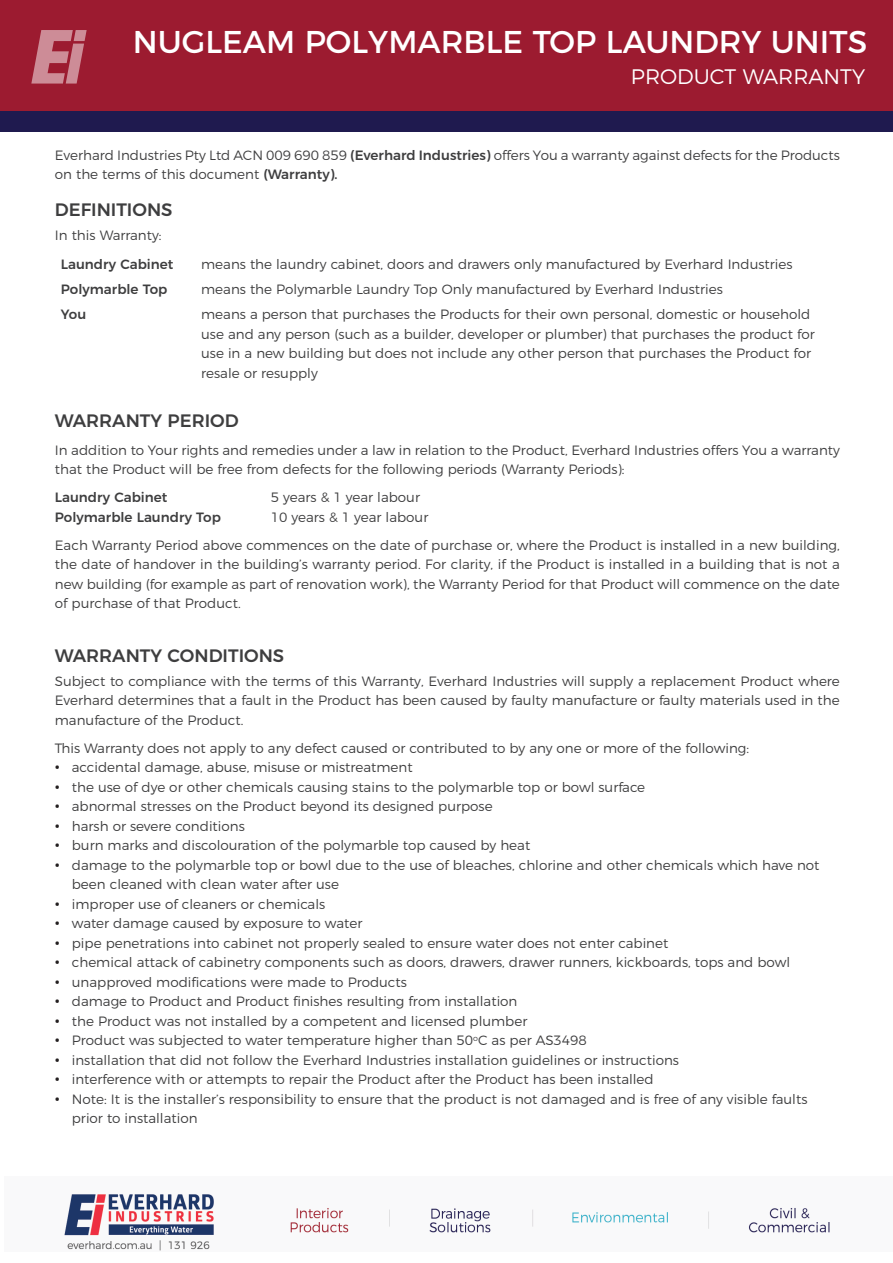
<style>
.page{position:relative;width:893px;height:1263px;background:#fff}
.page>*{position:absolute;margin:0;border:0;box-sizing:border-box;transform-origin:0 0}
.t1{font:31.5px "Montserrat";color:#fff}
.t2{font:300 21px "Montserrat";color:#fff}
.t3{font:500 18px "Montserrat";color:#3e3e3f}
.t4{font:300 13.5px/19.5px "Montserrat";color:#3e3e3f}
.t5{font:500 13.5px "Montserrat";color:#3e3e3f}
.s1{font-weight:500}
.s2{font-weight:400;font-size:18px;color:#231f20}
</style>
<div class="page">
<img style="left:64px;top:1194px;width:766px;height:57px">
<div style="left:0;top:0;width:893px;height:111px;background:#9c1b30"></div>
<div style="left:0;top:111px;width:893px;height:21px;background:#1f1a4f"></div>
<svg style="left:31px;top:30px;width:56px;height:54px"></svg>
<h1 class="t1" style="left:133px;top:17px;width:736px">NUGLEAM POLYMARBLE TOP LAUNDRY UNITS</h1>
<h2 class="t2" style="left:631px;top:60px;width:236px">PRODUCT WARRANTY</h2>
<p class="t4" style="left:55px;top:144px;width:787px">Everhard Industries Pty Ltd ACN 009 690 859 <span class="s1">(Everhard Industries)</span> offers You a warranty against defects for the Products on the terms of this document <span class="s1">(Warranty).</span></p>
<h3 class="t3" style="left:55px;top:195px;width:119px">DEFINITIONS</h3>
<p class="t4" style="left:55px;top:224px;width:108px">In this Warranty:</p>
<p class="t5" style="left:61px;top:253px;width:114px">Laundry Cabinet</p>
<p class="t4" style="left:201px;top:253px;width:593px">means the laundry cabinet, doors and drawers only manufactured by Everhard Industries</p>
<p class="t5" style="left:61px;top:278px;width:108px">Polymarble Top</p>
<p class="t4" style="left:201px;top:278px;width:523px">means the Polymarble Laundry Top Only manufactured by Everhard Industries</p>
<p class="t5" style="left:61px;top:303px;width:27px">You</p>
<p class="t4" style="left:201px;top:303px;width:615px">means a person that purchases the Products for their own personal, domestic or household use and any person (such as a builder, developer or plumber) that purchases the product for use in a new building but does not include any other person that purchases the Product for resale or resupply</p>
<h3 class="t3" style="left:55px;top:406px;width:185px">WARRANTY PERIOD</h3>
<p class="t4" style="left:55px;top:439px;width:786px">In addition to Your rights and remedies under a law in relation to the Product, Everhard Industries offers You a warranty that the Product will be free from defects for the following periods (Warranty Periods):</p>
<p class="t5" style="left:55px;top:486px;width:114px">Laundry Cabinet</p>
<p class="t4" style="left:271px;top:486px;width:151px">5 years &amp; 1 year labour</p>
<p class="t5" style="left:55px;top:506px;width:168px">Polymarble Laundry Top</p>
<p class="t4" style="left:55px;top:502px;width:786px;line-height:28px;text-indent:216px">10 years &amp; 1 year labour<br>Each Warranty Period above commences on the date of purchase or, where the Product is installed in a new building,</p>
<p class="t4" style="left:55px;top:553px;width:786px;text-align:justify">the date of handover in the building’s warranty period. For clarity, if the Product is installed in a building that is not a new building (for example as part of renovation work), the Warranty Period for that Product will commence on the date of purchase of that Product.</p>
<h3 class="t3" style="left:55px;top:641px;width:231px">WARRANTY CONDITIONS</h3>
<p class="t4" style="left:55px;top:670px;width:786px;text-align:justify">Subject to compliance with the terms of this Warranty, Everhard Industries will supply a replacement Product where Everhard determines that a fault in the Product has been caused by faulty manufacture or faulty materials used in the manufacture of the Product.</p>
<p class="t4" style="left:55px;top:737px;width:696px">This Warranty does not apply to any defect caused or contributed to by any one or more of the following:</p>
<p class="t4" style="left:55px;top:757px;width:359px"><span class="s2">•</span> accidental damage, abuse, misuse or mistreatment</p>
<p class="t4" style="left:55px;top:776px;width:592px"><span class="s2">•</span> the use of dye or other chemicals causing stains to the polymarble top or bowl surface</p>
<p class="t4" style="left:55px;top:796px;width:439px"><span class="s2">•</span> abnormal stresses on the Product beyond its designed purpose</p>
<p class="t4" style="left:55px;top:815px;width:191px"><span class="s2">•</span> harsh or severe conditions</p>
<p class="t4" style="left:55px;top:835px;width:477px"><span class="s2">•</span> burn marks and discolouration of the polymarble top caused by heat</p>
<p class="t4" style="left:72px;top:854px;width:749px;text-indent:-17px"><span class="s2">•</span> damage to the polymarble top or bowl due to the use of bleaches, chlorine and other chemicals which have not been cleaned with clean water after use</p>
<p class="t4" style="left:55px;top:893px;width:272px"><span class="s2">•</span> improper use of cleaners or chemicals</p>
<p class="t4" style="left:55px;top:913px;width:309px"><span class="s2">•</span> water damage caused by exposure to water</p>
<p class="t4" style="left:55px;top:932px;width:615px"><span class="s2">•</span> pipe penetrations into cabinet not properly sealed to ensure water does not enter cabinet</p>
<p class="t4" style="left:55px;top:952px;width:737px"><span class="s2">•</span> chemical attack of cabinetry components such as doors, drawers, drawer runners, kickboards, tops and bowl</p>
<p class="t4" style="left:55px;top:971px;width:354px"><span class="s2">•</span> unapproved modifications were made to Products</p>
<p class="t4" style="left:55px;top:991px;width:464px"><span class="s2">•</span> damage to Product and Product finishes resulting from installation</p>
<p class="t4" style="left:55px;top:1010px;width:474px"><span class="s2">•</span> the Product was not installed by a competent and licensed plumber</p>
<p class="t4" style="left:55px;top:1030px;width:534px"><span class="s2">•</span> Product was subjected to water temperature higher than 50<sup>o</sup>C as per AS3498</p>
<p class="t4" style="left:55px;top:1049px;width:626px"><span class="s2">•</span> installation that did not follow the Everhard Industries installation guidelines or instructions</p>
<p class="t4" style="left:55px;top:1069px;width:600px"><span class="s2">•</span> interference with or attempts to repair the Product after the Product has been installed</p>
<p class="t4" style="left:72px;top:1088px;width:737px;text-indent:-17px"><span class="s2">•</span> Note: It is the installer’s responsibility to ensure that the product is not damaged and is free of any visible faults prior to installation</p>
</div>
